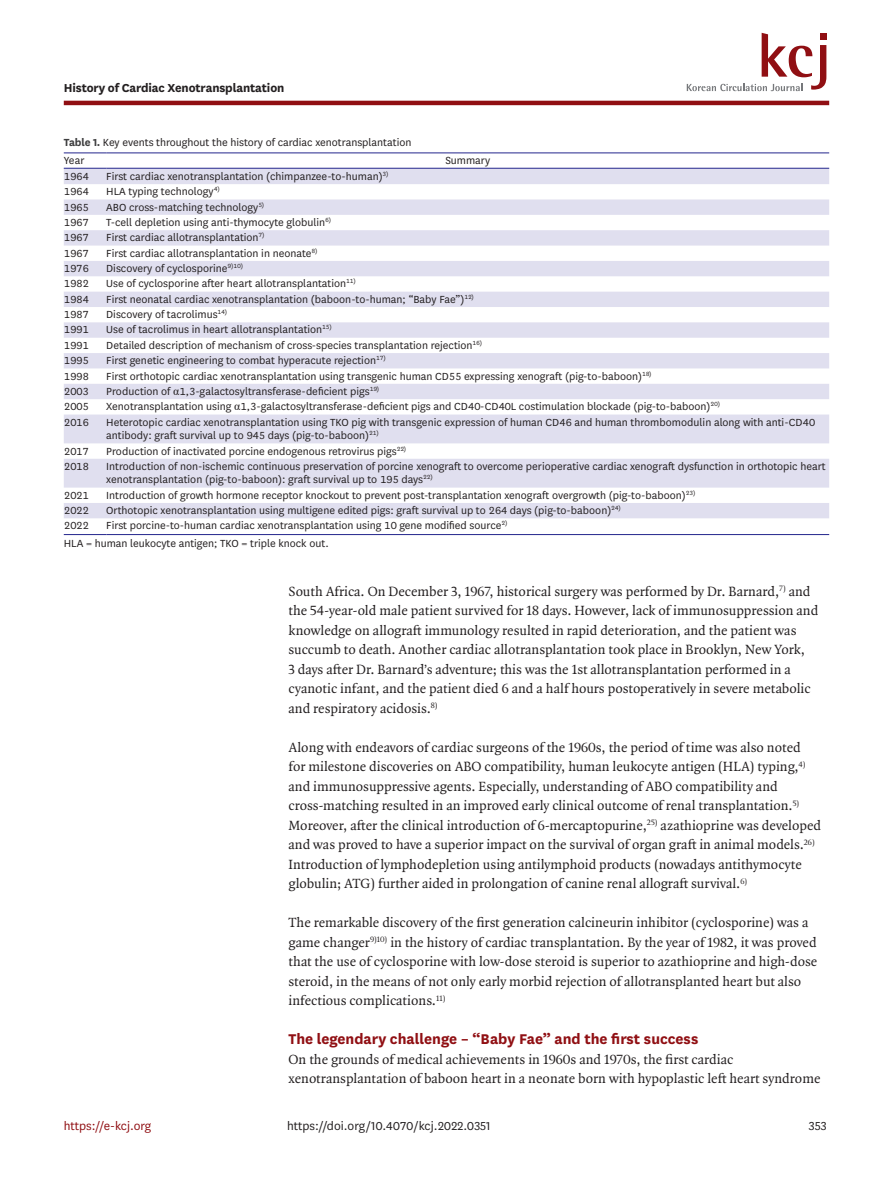
<style>
.page{position:relative;width:893px;height:1191px;background:#fff}
.page>*{position:absolute;margin:0;border:0;box-sizing:border-box;transform-origin:0 0}
.body_title2{font:700 16.5px "National";color:#900f13}
.body_p{font:14.25px/19.5px "Quadraat OT";color:#231f20}
.body_p_first{font:14.25px/19.5px "Quadraat OT";color:#231f20}
.t1{font:13.5px "National";color:#231f20}
.t2{font:700 13.5px "National";letter-spacing:-.01em;color:#231f20}
.t3{font:13.5px "National";color:#900f13}
.tbody_entry{font:12px/13.5px "National";color:#231f20}
.table-wrap_caption{font:12px/17.7px "National";color:#231f20}
.table-wrap-foot_p_fi{font:12px "National";color:#231f20}
.s1{font-weight:700;color:#3e3e3f}
.s2{font-family:"Times New Roman"}
</style>
<div class="page">
<hr style="left:64px;top:101px;width:765px;height:4px;background:#900f13">
<div style="left:820px;top:34px;width:7px;height:6px;background:#900f13"></div>
<svg style="left:687px;top:33px;width:139px;height:58px"></svg>
<svg style="left:64px;top:169px;width:765px;height:349px;fill:#e0dfef"></svg>
<hr style="left:64px;top:152px;width:42px;height:1px;background:#2e3092">
<hr style="left:106px;top:152px;width:723px;height:1px;background:#2e3092">
<hr style="left:64px;top:168px;width:42px;height:1px;background:#2e3092">
<hr style="left:106px;top:168px;width:723px;height:1px;background:#2e3092">
<hr style="left:64px;top:534px;width:42px;height:1px;background:#2e3092">
<hr style="left:106px;top:534px;width:723px;height:1px;background:#2e3092">
<p class="t2" style="left:64px;top:78px;width:222px">History of Cardiac Xenotransplantation</p>
<p class="table-wrap_caption" style="left:64px;top:133px;width:349px"><span class="s1">Table 1.</span> Key events throughout the history of cardiac xenotransplantation<br>Year</p>
<p class="tbody_entry" style="left:445px;top:153px;width:46px">Summary</p>
<p class="tbody_entry" style="left:64px;top:169px;width:27px">1964</p>
<p class="tbody_entry" style="left:106px;top:169px;width:284px">First cardiac xenotransplantation (chimpanzee-to-human)<sup>3)</sup></p>
<p class="tbody_entry" style="left:64px;top:184px;width:27px">1964</p>
<p class="tbody_entry" style="left:106px;top:184px;width:115px">HLA typing technology<sup>4)</sup></p>
<p class="tbody_entry" style="left:64px;top:200px;width:27px">1965</p>
<p class="tbody_entry" style="left:106px;top:200px;width:159px">ABO cross-matching technology<sup>5)</sup></p>
<p class="tbody_entry" style="left:64px;top:215px;width:27px">1967</p>
<p class="tbody_entry" style="left:106px;top:215px;width:226px">T-cell depletion using anti-thymocyte globulin<sup>6)</sup></p>
<p class="tbody_entry" style="left:64px;top:230px;width:27px">1967</p>
<p class="tbody_entry" style="left:106px;top:230px;width:160px">First cardiac allotransplantation<sup>7)</sup></p>
<p class="tbody_entry" style="left:64px;top:246px;width:27px">1967</p>
<p class="tbody_entry" style="left:106px;top:246px;width:213px">First cardiac allotransplantation in neonate<sup>8)</sup></p>
<p class="tbody_entry" style="left:64px;top:261px;width:27px">1976</p>
<p class="tbody_entry" style="left:106px;top:261px;width:138px">Discovery of cyclosporine<sup>9)10)</sup></p>
<p class="tbody_entry" style="left:64px;top:276px;width:27px">1982</p>
<p class="tbody_entry" style="left:106px;top:276px;width:251px">Use of cyclosporine after heart allotransplantation<sup>11)</sup></p>
<p class="tbody_entry" style="left:64px;top:292px;width:27px">1984</p>
<p class="tbody_entry" style="left:106px;top:292px;width:369px">First neonatal cardiac xenotransplantation (baboon-to-human; “Baby Fae”)<sup>12)</sup></p>
<p class="tbody_entry" style="left:64px;top:307px;width:27px">1987</p>
<p class="tbody_entry" style="left:106px;top:307px;width:122px">Discovery of tacrolimus<sup>14)</sup></p>
<p class="tbody_entry" style="left:64px;top:322px;width:27px">1991</p>
<p class="tbody_entry" style="left:106px;top:322px;width:227px">Use of tacrolimus in heart allotransplantation<sup>15)</sup></p>
<p class="tbody_entry" style="left:64px;top:338px;width:27px">1991</p>
<p class="tbody_entry" style="left:106px;top:338px;width:377px">Detailed description of mechanism of cross-species transplantation rejection<sup>16)</sup></p>
<p class="tbody_entry" style="left:64px;top:353px;width:27px">1995</p>
<p class="tbody_entry" style="left:106px;top:353px;width:281px">First genetic engineering to combat hyperacute rejection<sup>17)</sup></p>
<p class="tbody_entry" style="left:64px;top:368px;width:27px">1998</p>
<p class="tbody_entry" style="left:106px;top:368px;width:547px">First orthotopic cardiac xenotransplantation using transgenic human CD55 expressing xenograft (pig-to-baboon)<sup>18)</sup></p>
<p class="tbody_entry" style="left:64px;top:384px;width:27px">2003</p>
<p class="tbody_entry" style="left:106px;top:384px;width:274px">Production of <span class="s2">α</span>1,3-galactosyltransferase-deficient pigs<sup>19)</sup></p>
<p class="tbody_entry" style="left:64px;top:399px;width:27px">2005</p>
<p class="tbody_entry" style="left:106px;top:399px;width:615px">Xenotransplantation using <span class="s2">α</span>1,3-galactosyltransferase-deficient pigs and CD40-CD40L costimulation blockade (pig-to-baboon)<sup>20)</sup></p>
<p class="tbody_entry" style="left:64px;top:415px;width:27px">2016</p>
<p class="tbody_entry" style="left:106px;top:415px;width:711px">Heterotopic cardiac xenotransplantation using TKO pig with transgenic expression of human CD46 and human thrombomodulin along with anti-CD40 antibody: graft survival up to 945 days (pig-to-baboon)<sup>21)</sup></p>
<p class="tbody_entry" style="left:64px;top:443px;width:27px">2017</p>
<p class="tbody_entry" style="left:106px;top:443px;width:301px">Production of inactivated porcine endogenous retrovirus pigs<sup>22)</sup></p>
<p class="tbody_entry" style="left:64px;top:459px;width:27px">2018</p>
<p class="tbody_entry" style="left:106px;top:459px;width:721px">Introduction of non-ischemic continuous preservation of porcine xenograft to overcome perioperative cardiac xenograft dysfunction in orthotopic heart xenotransplantation (pig-to-baboon): graft survival up to 195 days<sup>22)</sup></p>
<p class="tbody_entry" style="left:64px;top:488px;width:27px">2021</p>
<p class="tbody_entry" style="left:106px;top:488px;width:590px">Introduction of growth hormone receptor knockout to prevent post-transplantation xenograft overgrowth (pig-to-baboon)<sup>23)</sup></p>
<p class="tbody_entry" style="left:64px;top:503px;width:27px">2022</p>
<p class="tbody_entry" style="left:106px;top:503px;width:516px">Orthotopic xenotransplantation using multigene edited pigs: graft survival up to 264 days (pig-to-baboon)<sup>24)</sup></p>
<p class="tbody_entry" style="left:64px;top:518px;width:27px">2022</p>
<p class="tbody_entry" style="left:106px;top:518px;width:403px">First porcine-to-human cardiac xenotransplantation using 10 gene modified source<sup>2)</sup></p>
<p class="table-wrap-foot_p_fi" style="left:64px;top:535px;width:267px">HLA = human leukocyte antigen; TKO = triple knock out.</p>
<p class="body_p_first" style="left:289px;top:581px;width:531px">South Africa. On December 3, 1967, historical surgery was performed by Dr. Barnard,<sup>7)</sup> and the 54-year-old male patient survived for 18 days. However, lack of immunosuppression and knowledge on allograft immunology resulted in rapid deterioration, and the patient was succumb to death. Another cardiac allotransplantation took place in Brooklyn, New York,<br>3 days after Dr. Barnard’s adventure; this was the 1st allotransplantation performed in a cyanotic infant, and the patient died 6 and a half hours postoperatively in severe metabolic and respiratory acidosis.<sup>8)</sup></p>
<p class="body_p" style="left:289px;top:737px;width:534px">Along with endeavors of cardiac surgeons of the 1960s, the period of time was also noted for milestone discoveries on ABO compatibility, human leukocyte antigen (HLA) typing,<sup>4) </sup>and immunosuppressive agents. Especially, understanding of ABO compatibility and cross-matching resulted in an improved early clinical outcome of renal transplantation.<sup>5)<br></sup>Moreover, after the clinical introduction of 6-mercaptopurine,<sup>25)</sup> azathioprine was developed and was proved to have a superior impact on the survival of organ graft in animal models.<sup>26)<br></sup>Introduction of lymphodepletion using antilymphoid products (nowadays antithymocyte globulin; ATG) further aided in prolongation of canine renal allograft survival.<sup>6)</sup></p>
<p class="body_p" style="left:289px;top:913px;width:530px">The remarkable discovery of the first generation calcineurin inhibitor (cyclosporine) was a game changer<sup>9)10)</sup> in the history of cardiac transplantation. By the year of 1982, it was proved that the use of cyclosporine with low-dose steroid is superior to azathioprine and high-dose steroid, in the means of not only early morbid rejection of allotransplanted heart but also infectious complications.<sup>11)</sup></p>
<p class="body_title2" style="left:289px;top:1027px;width:411px">The legendary challenge – “Baby Fae” and the first success</p>
<p class="body_p_first" style="left:289px;top:1049px;width:533px">On the grounds of medical achievements in 1960s and 1970s, the first cardiac xenotransplantation of baboon heart in a neonate born with hypoplastic left heart syndrome</p>
<p class="t1" style="left:809px;top:1116px;width:19px">353</p>
<p class="t3" style="left:64px;top:1116px;width:89px">https://e-kcj.org</p>
<p class="t1" style="left:287px;top:1116px;width:205px">https://doi.org/10.4070/kcj.2022.0351</p>
</div>
